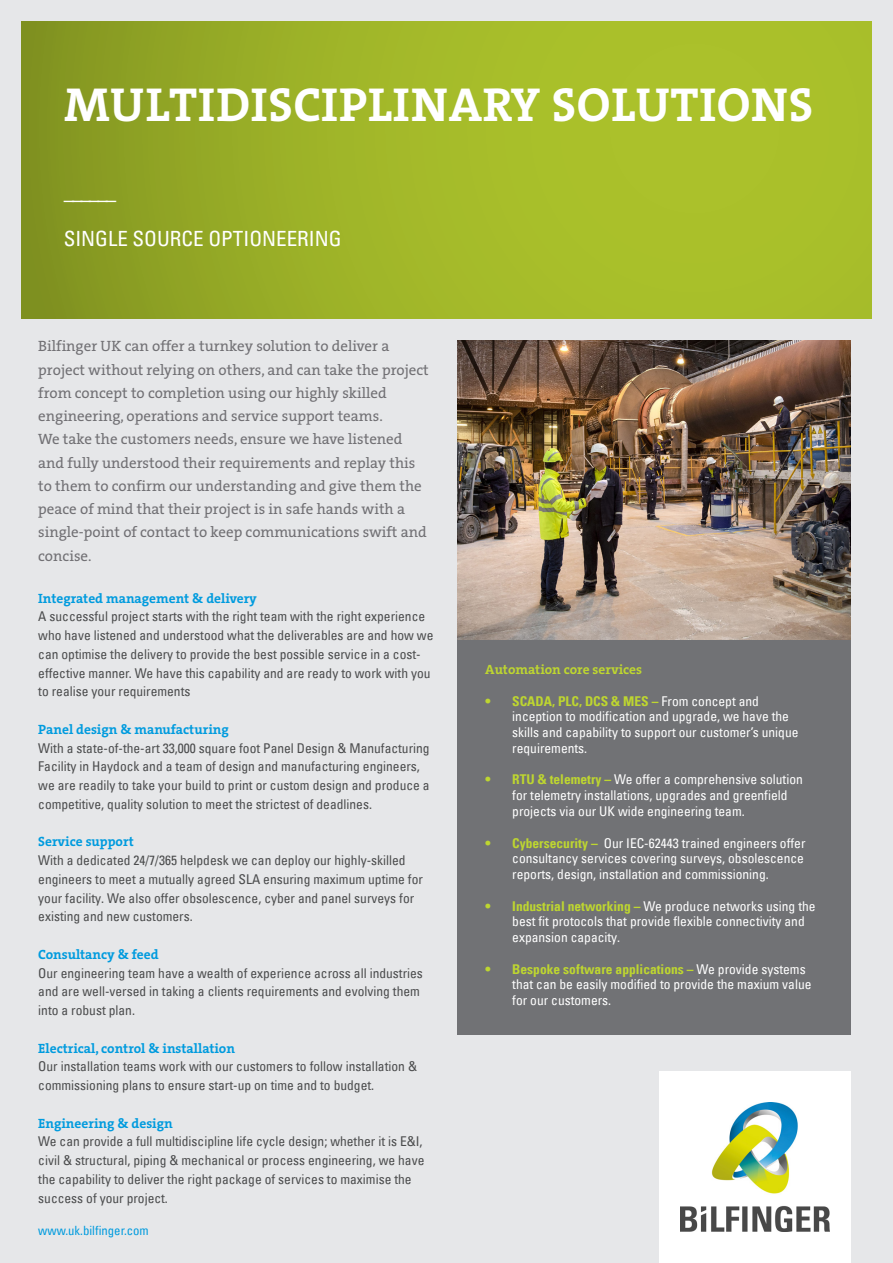
<style>
.page{position:relative;width:893px;height:1263px;background:#e6e7e9}
.page>*{position:absolute;margin:0;border:0;box-sizing:border-box;transform-origin:0 0}
.PB_Headline_28{font:700 48px "The Serif W7";letter-spacing:.015em;color:#fff}
.PB_Subline{font:condensed 21px "Univers Com 57";color:#fff}
.PB_Einleitung{font:15px/23.2px "The Serif W5 Plain";color:#717074}
.PB_Text{font:condensed 13.5px/18.8px "Univers Com 57";color:#4b4c4d}
.t1{font:condensed 13.5px/15.8px "Univers Com 57";color:#fff}
.PB_Fett_Blau{font:700 13.5px "The Serif W7";color:#009bde}
.PB_Adresse{font:700 13.5px "The Serif W7";color:#bed630}
.PB_Adresse-2{font:condensed 12.75px "Univers Com 57";color:#009bde}
.s1{font-family:"Univers Com 67 Bold Cond";font-stretch:normal;color:#bed630}
</style>
<div class="page">
<div style="left:21px;top:21px;width:851px;height:298px;background:linear-gradient(to right,#8a9e23,#b3cb2d)"></div>
<img style="left:457px;top:340px;width:393px;height:300px">
<div style="left:659px;top:1071px;width:191px;height:192px;background:#fff"></div>
<img style="left:680px;top:1103px;width:149px;height:129px">
<div style="left:457px;top:640px;width:393px;height:394px;background:#717275"></div>
<p class="PB_Headline_28" style="left:64px;top:74px;width:750px">MULTIDISCIPLINARY SOLUTIONS</p>
<p class="PB_Subline" style="left:64px;top:186px;width:54px">––––––</p>
<p class="PB_Subline" style="left:64px;top:225px;width:279px">SINGLE SOURCE OPTIONEERING</p>
<p class="PB_Einleitung" style="left:38px;top:335px;width:392px">Bilfinger UK can offer a turnkey solution to deliver a project without relying on others, and can take the project from concept to completion using our highly skilled</p>
<p class="PB_Einleitung" style="left:38px;top:404px;width:346px">engineering, operations and service support teams.</p>
<p class="PB_Einleitung" style="left:38px;top:428px;width:390px">We take the customers needs, ensure we have listened and fully understood their requirements and replay this to them to confirm our understanding and give them the peace of mind that their project is in safe hands with a single-point of contact to keep communications swift and concise.</p>
<p class="PB_Fett_Blau" style="left:38px;top:589px;width:220px">Integrated management &amp; delivery</p>
<p class="PB_Text" style="left:38px;top:607px;width:397px">A successful project starts with the right team with the right experience who have listened and understood what the deliverables are and how we can optimise the delivery to provide the best possible service in a cost&shy;effective manner. We have this capability and are ready to work with you to realise your requirements</p>
<p class="PB_Fett_Blau" style="left:38px;top:721px;width:192px">Panel design &amp; manufacturing</p>
<p class="PB_Text" style="left:38px;top:738px;width:393px">With a state-of-the-art 33,000 square foot Panel Design &amp; Manufacturing Facility in Haydock and a team of design and manufacturing engineers, we are readily to take your build to print or custom design and produce a competitive, quality solution to meet the strictest of deadlines.</p>
<p class="PB_Fett_Blau" style="left:38px;top:833px;width:97px">Service support</p>
<p class="PB_Text" style="left:38px;top:851px;width:386px">With a dedicated 24/7/365 helpdesk we can deploy our highly-skilled engineers to meet a mutually agreed SLA ensuring maximum uptime for your facility. We also offer obsolescence, cyber and panel surveys for existing and new customers.</p>
<p class="PB_Fett_Blau" style="left:38px;top:946px;width:122px">Consultancy &amp; feed</p>
<p class="PB_Text" style="left:38px;top:963px;width:386px">Our engineering team have a wealth of experience across all industries and are well-versed in taking a clients requirements and evolving them into a robust plan.</p>
<p class="PB_Fett_Blau" style="left:38px;top:1039px;width:198px">Electrical, control &amp; installation</p>
<p class="PB_Text" style="left:38px;top:1057px;width:380px">Our installation teams work with our customers to follow installation &amp; commissioning plans to ensure start-up on time and to budget.</p>
<p class="PB_Fett_Blau" style="left:38px;top:1114px;width:136px">Engineering &amp; design</p>
<p class="PB_Text" style="left:38px;top:1132px;width:388px">We can provide a full multidiscipline life cycle design; whether it is E&amp;I, civil &amp; structural, piping &amp; mechanical or process engineering, we have the capability to deliver the right package of services to maximise the success of your project.</p>
<p class="PB_Adresse-2" style="left:38px;top:1222px;width:112px">www.uk.bilfinger.com</p>
<p class="PB_Adresse" style="left:485px;top:661px;width:158px">Automation core services</p>
<p class="t1" style="left:512px;top:693px;width:288px;text-indent:-27px"><span class="s1">• SCADA, PLC, DCS &amp; MES –</span> From concept and inception to modification and upgrade, we have the skills and capability to support our customer’s unique requirements.</p>
<p class="t1" style="left:512px;top:772px;width:292px;text-indent:-27px"><span class="s1">• RTU &amp; telemetry –</span> We offer a comprehensive solution for telemetry installations, upgrades and greenfield projects via our UK wide engineering team.</p>
<p class="t1" style="left:512px;top:835px;width:295px;text-align:justify;text-indent:-27px"><span class="s1">• Cybersecurity –</span> Our IEC-62443 trained engineers offer consultancy services covering surveys, obsolescence reports, design, installation and commissioning.</p>
<p class="t1" style="left:512px;top:898px;width:305px;text-indent:-27px"><span class="s1">• Industrial networking –</span> We produce networks using the best fit protocols that provide flexible connectivity and expansion capacity.</p>
<p class="t1" style="left:512px;top:961px;width:301px;text-indent:-27px"><span class="s1">• Bespoke software applications –</span> We provide systems that can be easily modified to provide the maxium value for our customers.</p>
</div>
